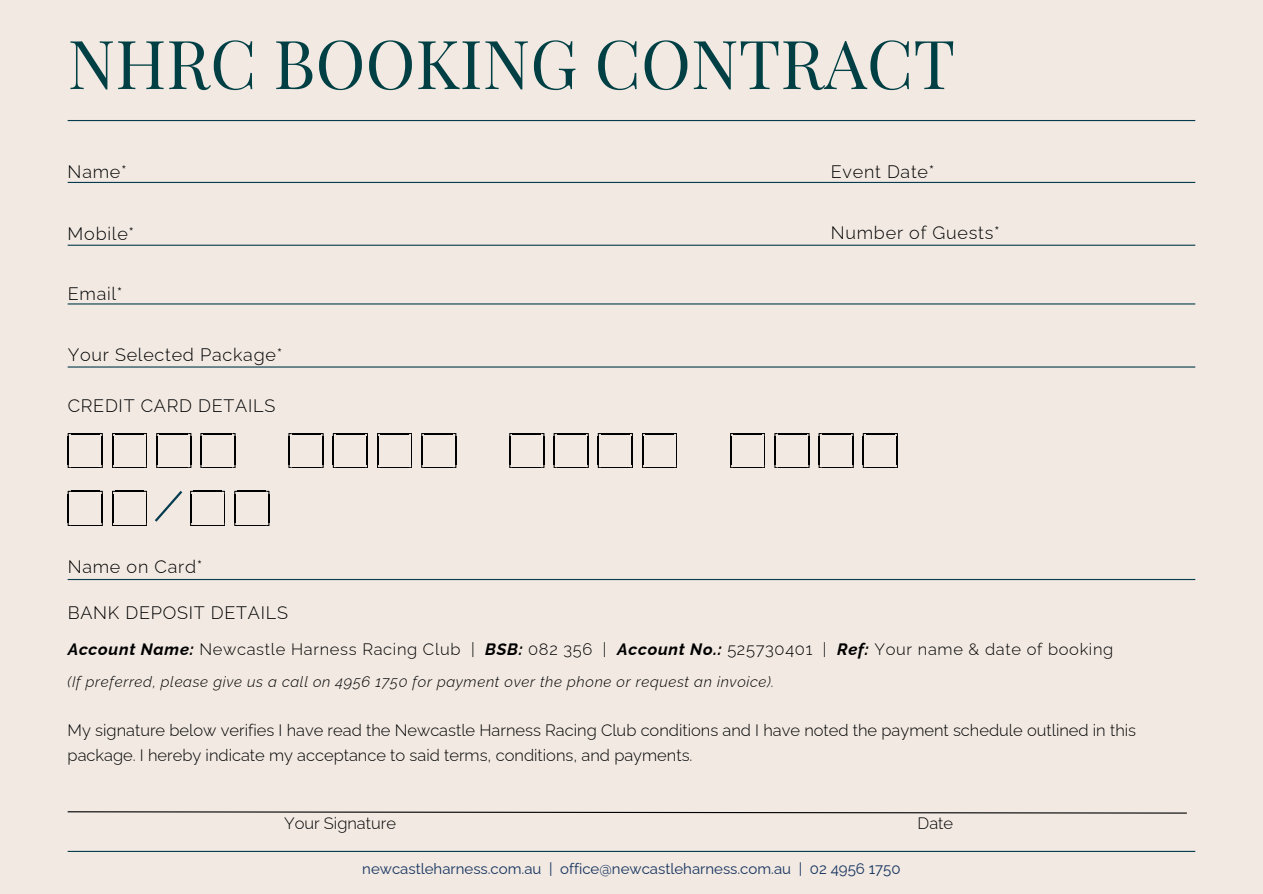
<style>
.page{position:relative;width:1263px;height:894px;background:#fff}
.page>*{position:absolute;margin:0;border:0;box-sizing:border-box;transform-origin:0 0}
.t1{font:67.5px "Playfair Display";color:#004045}
.t2{font:300 18px "Raleway";letter-spacing:.04em;color:#000}
.t3{font:300 16.5px/25.8px "Raleway";color:#000}
.t4{font:300 16.5px "Raleway";letter-spacing:.04em;color:#000}
.t5{font:italic 300 15px "Raleway";letter-spacing:.04em;color:#000}
.t6{font:15px "Raleway";color:#173460}
.s1{font-weight:700;font-style:italic}
</style>
<div class="page">
<div style="left:0;top:0;width:1263px;height:893px;background:#f1e9e2"></div>
<hr style="left:68px;top:120px;width:1127px;height:1px;background:#063c4d">
<hr style="left:68px;top:850px;width:1127px;height:1px;background:#063c4d">
<svg style="left:67px;top:811px;width:1120px;height:3px"></svg>
<hr style="left:68px;top:182px;width:1127px;height:1px;background:#063c4d">
<hr style="left:68px;top:244px;width:1127px;height:2px;background:#063c4d">
<hr style="left:68px;top:303px;width:1127px;height:1px;background:#063c4d">
<hr style="left:68px;top:366px;width:1127px;height:1px;background:#063c4d">
<svg style="left:68px;top:433px;width:35px;height:35px"></svg>
<svg style="left:112px;top:433px;width:35px;height:35px"></svg>
<svg style="left:156px;top:433px;width:35px;height:35px"></svg>
<svg style="left:200px;top:433px;width:36px;height:35px"></svg>
<svg style="left:288px;top:433px;width:36px;height:35px"></svg>
<svg style="left:333px;top:433px;width:35px;height:35px"></svg>
<svg style="left:377px;top:433px;width:35px;height:35px"></svg>
<svg style="left:421px;top:433px;width:35px;height:35px"></svg>
<svg style="left:509px;top:433px;width:35px;height:35px"></svg>
<svg style="left:554px;top:433px;width:35px;height:35px"></svg>
<svg style="left:598px;top:433px;width:35px;height:35px"></svg>
<svg style="left:642px;top:433px;width:35px;height:35px"></svg>
<svg style="left:730px;top:433px;width:35px;height:35px"></svg>
<svg style="left:774px;top:433px;width:35px;height:35px"></svg>
<svg style="left:819px;top:433px;width:35px;height:35px"></svg>
<svg style="left:863px;top:433px;width:35px;height:35px"></svg>
<svg style="left:68px;top:490px;width:35px;height:36px"></svg>
<svg style="left:234px;top:490px;width:35px;height:36px"></svg>
<svg style="left:112px;top:490px;width:113px;height:36px"></svg>
<hr style="left:68px;top:578px;width:1127px;height:2px;background:#063c4d">
<h1 class="t1" style="left:68px;top:16px;width:889px">NHRC BOOKING CONTRACT</h1>
<h3 class="t2" style="left:68px;top:160px;width:61px">Name*</h3>
<h2 class="t2" style="left:68px;top:223px;width:68px">Mobile*</h2>
<p class="t2" style="left:68px;top:282px;width:56px">Email*</p>
<p class="t2" style="left:68px;top:343px;width:216px">Your Selected Package*</p>
<p class="t2" style="left:68px;top:395px;width:209px">CREDIT CARD DETAILS</p>
<p class="t2" style="left:68px;top:556px;width:136px">Name on Card*</p>
<p class="t2" style="left:68px;top:602px;width:222px">BANK DEPOSIT DETAILS</p>
<p class="t2" style="left:831px;top:160px;width:105px">Event Date*</p>
<p class="t2" style="left:831px;top:222px;width:170px">Number of Guests*</p>
<h3 class="t4" style="left:68px;top:639px;width:1047px"><span class="s1">Account Name:</span> Newcastle Harness Racing Club | <span class="s1">BSB:</span> 082 356 | <span class="s1">Account No.:</span> 525730401 | <span class="s1">Ref:</span> Your name &amp; date of booking</h3>
<p class="t5" style="left:68px;top:672px;width:708px">(If preferred, please give us a call on 4956 1750 for payment over the phone or request an invoice).</p>
<h3 class="t3" style="left:68px;top:716px;width:1070px">My signature below verifies I have read the Newcastle Harness Racing Club conditions and I have noted the payment schedule outlined in this package. I hereby indicate my acceptance to said terms, conditions, and payments.</h3>
<h3 class="t3" style="left:284px;top:809px;width:113px">Your Signature</h3>
<h3 class="t3" style="left:917px;top:809px;width:37px">Date</h3>
<h3 class="t6" style="left:362px;top:859px;width:540px">newcastleharness.com.au | office@newcastleharness.com.au | 02 4956 1750</h3>
</div>
